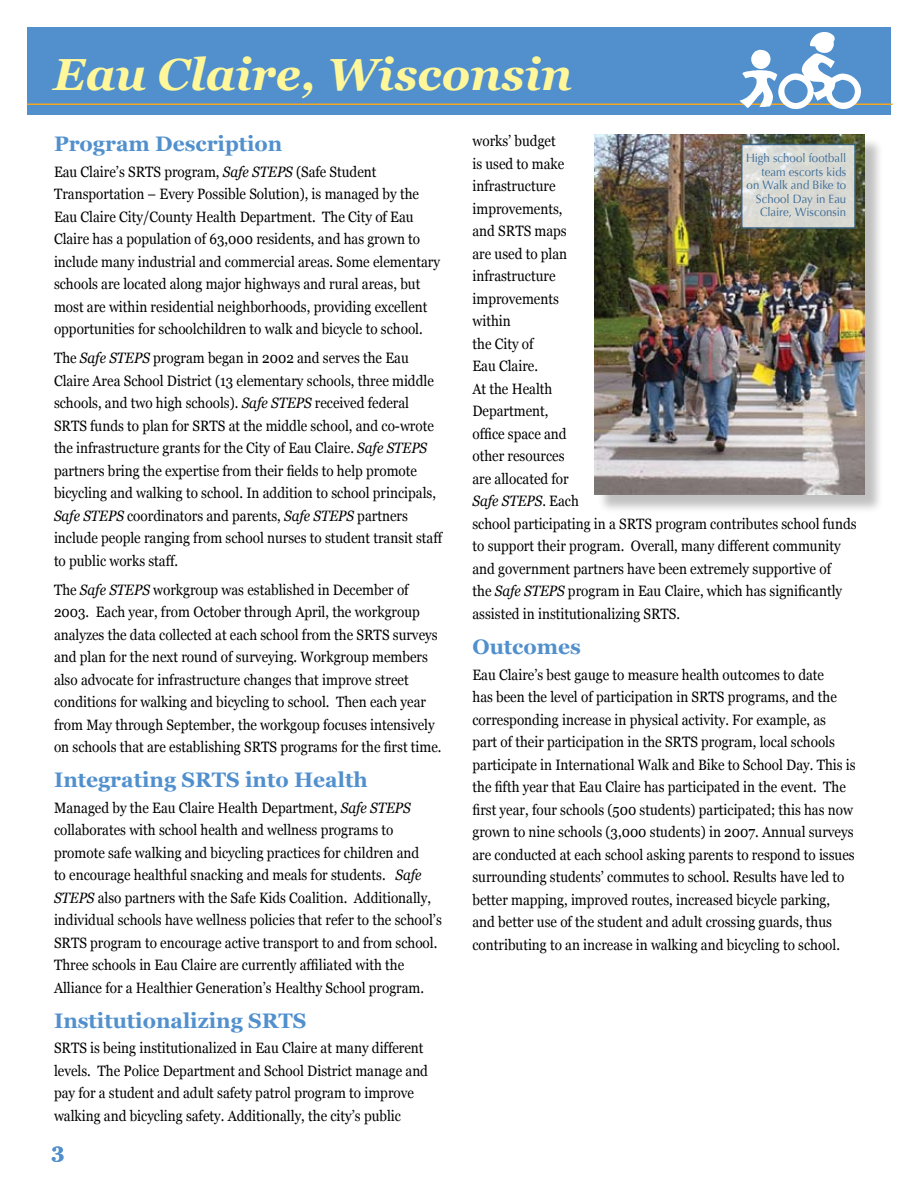
<style>
.page{position:relative;width:918px;height:1188px;background:#fff}
.page>*{position:absolute;margin:0;border:0;box-sizing:border-box;transform-origin:0 0}
.t1{font:italic 700 45px "Georgia";color:#fff799}
.t2{font:700 21px "Georgia";color:#5190cd}
.t3{font:15px/22.5px "Georgia";color:#000;scale:.9 1}
.t4{font:12px/13.5px "Optima";color:#396995;text-align:right;scale:.95 1}
.s1{font-style:italic}
</style>
<div class="page">
<div style="left:27px;top:27px;width:864px;height:88px;background:#5190cd"></div>
<hr style="left:27px;top:104px;width:865px;height:1px;background:#f5a722">
<svg style="left:740px;top:32px;width:124px;height:78px"></svg>
<div style="left:596px;top:136px;width:289px;height:378px;background:#000;opacity:.25"></div>
<img style="left:595px;top:135px;width:270px;height:360px">
<div style="left:742px;top:144px;width:113px;height:84px;background:#d8dad4"></div>
<div style="left:741px;top:144px;width:115px;height:85px;border:2px solid #396995"></div>
<h1 class="t1" style="left:53px;top:48px;width:520px">Eau Claire, Wisconsin</h1>
<h2 class="t2" style="left:54px;top:132px;width:230px">Program Description</h2>
<p class="t3" style="left:54px;top:160px;width:430px">Eau Claire’s SRTS program, <span class="s1">Safe STEPS</span> (Safe Student Transportation – Every Possible Solution), is managed by the Eau Claire City/County Health Department. The City of Eau Claire has a population of 63,000 residents, and has grown to include many industrial and commercial areas. Some elementary schools are located along major highways and rural areas, but most are within residential neighborhoods, providing excellent opportunities for schoolchildren to walk and bicycle to school.</p>
<p class="t3" style="left:54px;top:347px;width:433px">The <span class="s1">Safe STEPS</span> program began in 2002 and serves the Eau Claire Area School District (13 elementary schools, three middle schools, and two high schools). <span class="s1">Safe STEPS</span> received federal SRTS funds to plan for SRTS at the middle school, and co-wrote the infrastructure grants for the City of Eau Claire. <span class="s1">Safe STEPS </span>partners bring the expertise from their fields to help promote bicycling and walking to school. In addition to school principals, <span class="s1">Safe STEPS</span> coordinators and parents, <span class="s1">Safe STEPS</span> partners include people ranging from school nurses to student transit staff to public works staff.</p>
<p class="t3" style="left:54px;top:578px;width:432px">The <span class="s1">Safe STEPS</span> workgroup was established in December of 2003. Each year, from October through April, the workgroup analyzes the data collected at each school from the SRTS surveys and plan for the next round of surveying. Workgroup members also advocate for infrastructure changes that improve street conditions for walking and bicycling to school. Then each year from May through September, the workgoup focuses intensively on schools that are establishing SRTS programs for the first time.</p>
<h2 class="t2" style="left:54px;top:768px;width:315px">Integrating SRTS into Health</h2>
<p class="t3" style="left:54px;top:796px;width:432px">Managed by the Eau Claire Health Department, <span class="s1">Safe STEPS </span>collaborates with school health and wellness programs to promote safe walking and bicycling practices for children and<br>to encourage healthful snacking and meals for students. <span class="s1">Safe STEPS</span> also partners with the Safe Kids Coalition. Additionally, individual schools have wellness policies that refer to the school’s SRTS program to encourage active transport to and from school.<br>Three schools in Eau Claire are currently affiliated with the Alliance for a Healthier Generation’s Healthy School program.</p>
<h2 class="t2" style="left:54px;top:1009px;width:254px">Institutionalizing SRTS</h2>
<p class="t3" style="left:54px;top:1037px;width:417px">SRTS is being institutionalized in Eau Claire at many different levels. The Police Department and School District manage and pay for a student and adult safety patrol program to improve walking and bicycling safety. Additionally, the city’s public</p>
<h2 class="t2" style="left:52px;top:1139px;width:15px">3</h2>
<p class="t3" style="left:472px;top:130px;width:428px">works’ budget<br>is used to make<br>infrastructure<br>improvements,<br>and SRTS maps<br>are used to plan<br>infrastructure<br>improvements<br>within<br>the City of<br>Eau Claire.<br>At the Health<br>Department,<br>office space and<br>other resources<br>are allocated for<br><span class="s1">Safe STEPS</span>. Each<br>school participating in a SRTS program contributes school funds to support their program. Overall, many different community and government partners have been extremely supportive of<br>the <span class="s1">Safe STEPS</span> program in Eau Claire, which has significantly assisted in institutionalizing SRTS.</p>
<h2 class="t2" style="left:472px;top:635px;width:110px">Outcomes</h2>
<p class="t3" style="left:472px;top:663px;width:427px">Eau Claire’s best gauge to measure health outcomes to date<br>has been the level of participation in SRTS programs, and the corresponding increase in physical activity. For example, as<br>part of their participation in the SRTS program, local schools participate in International Walk and Bike to School Day. This is the fifth year that Eau Claire has participated in the event. The first year, four schools (500 students) participated; this has now grown to nine schools (3,000 students) in 2007. Annual surveys are conducted at each school asking parents to respond to issues surrounding students’ commutes to school. Results have led to better mapping, improved routes, increased bicycle parking, and better use of the student and adult crossing guards, thus contributing to an increase in walking and bicycling to school.</p>
<p class="t4" style="left:746px;top:152px;width:107px">High school football team escorts kids on Walk and Bike to<br>School Day in Eau<br>Claire, Wisconsin</p>
</div>
